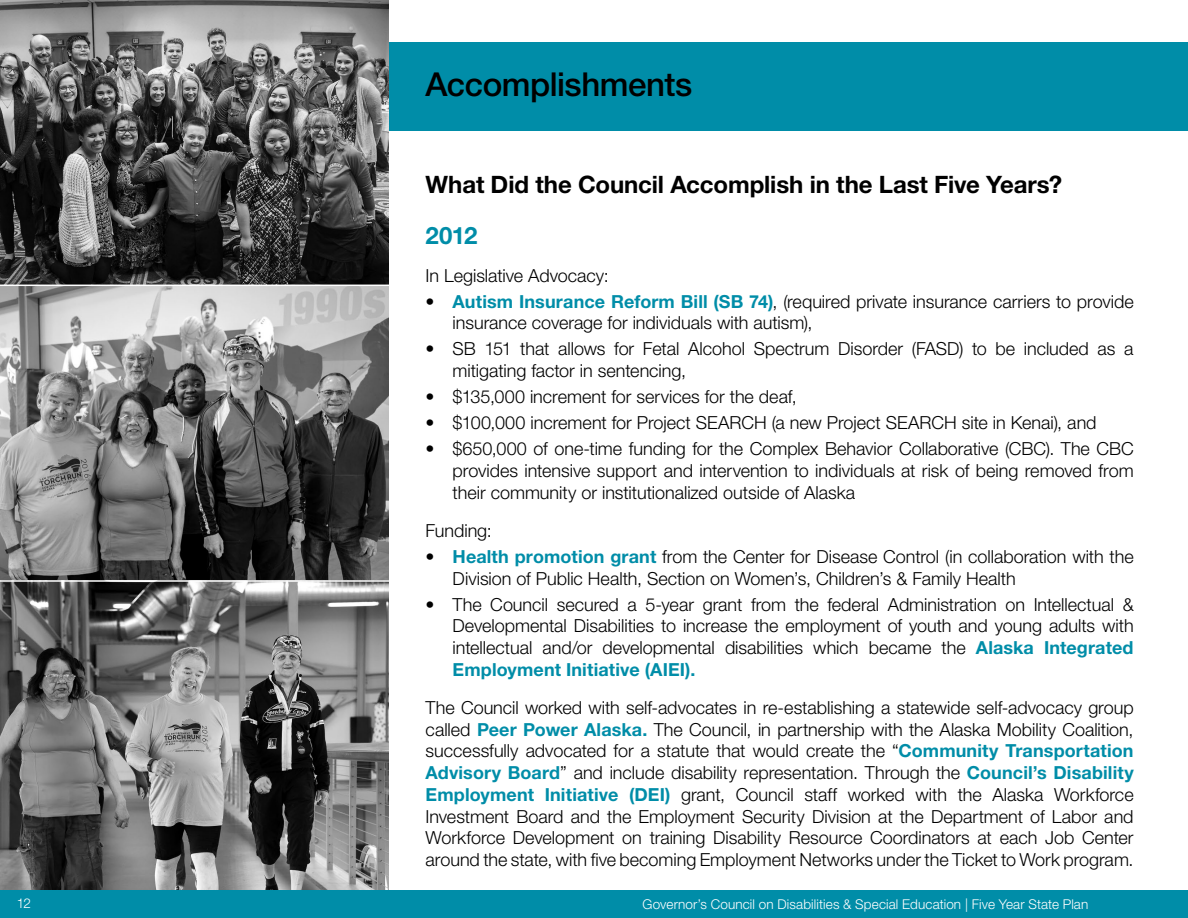
<style>
.page{position:relative;width:1188px;height:918px;background:#fff}
.page>*{position:absolute;margin:0;border:0;box-sizing:border-box;transform-origin:0 0}
.t1{font:500 33px "Helvetica Neue LT Std";letter-spacing:-.015em;color:#000}
.t2{font:700 24px "Helvetica Neue LT Std";letter-spacing:-.005em;color:#000}
.t3{font:700 24px "Helvetica Neue LT Std";color:#008da8}
.t4{font:300 18px/21.8px "Helvetica Neue LT Std";color:#000}
.t5{font:300 13.5px "Helvetica Neue LT Std";letter-spacing:.01em;color:#fff}
.s1{font-weight:700;color:#008da8}
</style>
<div class="page">
<div style="left:0;top:43px;width:1188px;height:88px;background:#008da8"></div>
<img style="left:0;top:0;width:389px;height:890px">
<hr style="left:0;top:580px;width:405px;height:2px;background:#fff">
<hr style="left:0;top:285px;width:396px;height:1px;background:#fff">
<div style="left:0;top:890px;width:1188px;height:28px;background:#008da8"></div>
<h1 class="t1" style="left:426px;top:65px;width:268px">Accomplishments</h1>
<h1 class="t1" style="left:425px;top:67px;width:87px">TITLE</h1>
<h2 class="t2" style="left:426px;top:170px;width:638px">What Did the Council Accomplish in the Last Five Years?</h2>
<h2 class="t3" style="left:426px;top:220px;width:53px">2012</h2>
<p class="t4" style="left:426px;top:264px;width:185px">In Legislative Advocacy:</p>
<p class="t4" style="left:453px;top:290px;width:683px;text-indent:-27px">• <span class="s1">Autism Insurance Reform Bill (SB 74)</span>, (required private insurance carriers to provide insurance coverage for individuals with autism),</p>
<p class="t4" style="left:453px;top:338px;width:682px;text-indent:-27px">• SB 151 that allows for Fetal Alcohol Spectrum Disorder (FASD) to be included as a mitigating factor in sentencing,</p>
<p class="t4" style="left:426px;top:386px;width:373px">• $135,000 increment for services for the deaf,</p>
<p class="t4" style="left:426px;top:412px;width:672px">• $100,000 increment for Project SEARCH (a new Project SEARCH site in Kenai), and</p>
<p class="t4" style="left:453px;top:438px;width:683px;text-align:justify;text-indent:-27px">• $650,000 of one-time funding for the Complex Behavior Collaborative (CBC). The CBC provides intensive support and intervention to individuals at risk of being removed from their community or institutionalized outside of Alaska</p>
<p class="t4" style="left:426px;top:519px;width:68px">Funding:</p>
<p class="t4" style="left:453px;top:545px;width:683px;text-indent:-27px">• <span class="s1">Health promotion grant</span> from the Center for Disease Control (in collaboration with the<br>Division of Public Health, Section on Women’s, Children’s &amp; Family Health</p>
<p class="t4" style="left:453px;top:593px;width:683px;text-align:justify;text-indent:-27px">• The Council secured a 5-year grant from the federal Administration on Intellectual &amp; Developmental Disabilities to increase the employment of youth and young adults with intellectual and/or developmental disabilities which became the <span class="s1">Alaska Integrated Employment Initiative (AIEI).</span></p>
<p class="t4" style="left:426px;top:696px;width:710px;text-align:justify">The Council worked with self-advocates in re-establishing a statewide self-advocacy group called <span class="s1">Peer Power Alaska.</span> The Council, in partnership with the Alaska Mobility Coalition, successfully advocated for a statute that would create the “<span class="s1">Community Transportation Advisory Board</span>” and include disability representation. Through the <span class="s1">Council’s Disability Employment Initiative (DEI)</span> grant, Council staff worked with the Alaska Workforce Investment Board and the Employment Security Division at the Department of Labor and Workforce Development on training Disability Resource Coordinators at each Job Center around the state, with five becoming Employment Networks under the Ticket to Work program.</p>
<p class="t5" style="left:17px;top:895px;width:16px">12</p>
<p class="t5" style="left:643px;top:896px;width:447px">Governor’s Council on Disabilities &amp; Special Education | Five Year State Plan</p>
</div>
